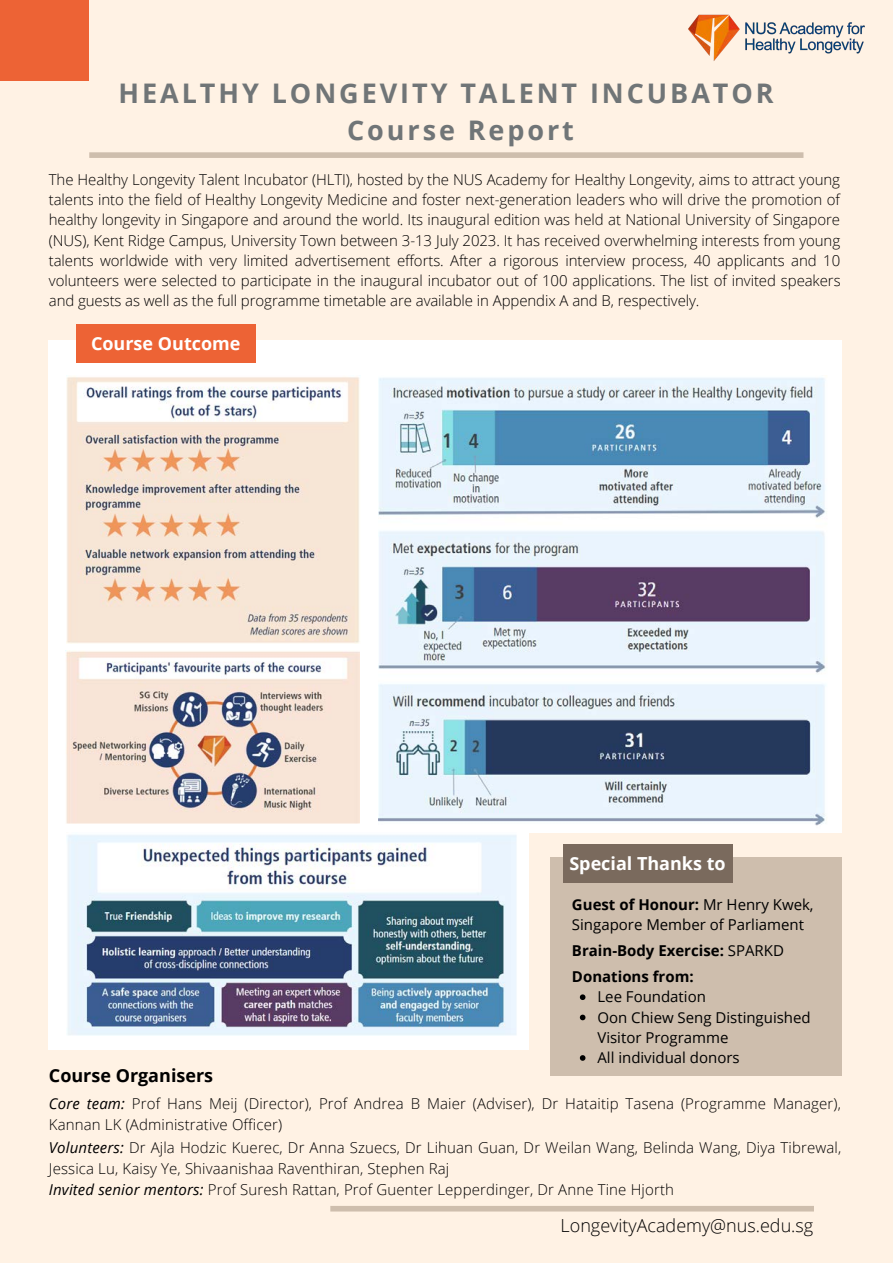
<style>
.page{position:relative;width:893px;height:1264px;background:#fff}
.page>*{position:absolute;margin:0;border:0;box-sizing:border-box;transform-origin:0 0}
.t1{font:700 27px "Open Sans";letter-spacing:.11em;color:#707577}
.t2{font:700 18px "Open Sans";color:#fff}
.t3{font:300 18px "Open Sans";color:#000}
.t4{font:700 18px "Open Sans";color:#000}
.t5{font:300 15px/20.2px "Open Sans";letter-spacing:.01em;color:#000}
.t6{font:15px/20.2px "Open Sans";color:#000}
.t7{font:700 15px "Open Sans";color:#000}
.s1{font-weight:700}
.s2{font-weight:400}
.s3{font-weight:400;font-style:italic}
</style>
<div class="page">
<div style="left:0;top:0;width:892px;height:1262px;background:#fff2e4"></div>
<div style="left:89px;top:152px;width:714px;height:6px;background:#cebead"></div>
<div style="left:49px;top:341px;width:792px;height:708px;background:#fff"></div>
<div style="left:0;top:0;width:89px;height:80px;background:#ed6335"></div>
<div style="left:330px;top:1205px;width:483px;height:6px;background:#cebead"></div>
<img style="left:688px;top:14px;width:177px;height:47px">
<div style="left:76px;top:324px;width:179px;height:38px;background:#ed6335"></div>
<div style="left:529px;top:833px;width:332px;height:244px;background:#fff2e4"></div>
<img style="left:66px;top:376px;width:294px;height:267px">
<img style="left:378px;top:377px;width:448px;height:449px">
<img style="left:66px;top:650px;width:293px;height:174px">
<img style="left:67px;top:834px;width:450px;height:201px">
<div style="left:550px;top:857px;width:291px;height:218px;background:#cebead"></div>
<div style="left:562px;top:844px;width:170px;height:38px;background:#7a6a5d"></div>
<svg style="left:580px;top:994px;width:5px;height:6px"></svg>
<svg style="left:580px;top:1014px;width:5px;height:6px"></svg>
<svg style="left:580px;top:1055px;width:5px;height:5px"></svg>
<p class="t1" style="left:118px;top:75px;width:656px">HEALTHY LONGEVITY TALENT INCUBATOR</p>
<p class="t1" style="left:347px;top:112px;width:228px">Course Report</p>
<p class="t5" style="left:49px;top:169px;width:793px;text-align:justify">The Healthy Longevity Talent Incubator (HLTI), hosted by the NUS Academy for Healthy Longevity, aims to attract young talents into the field of Healthy Longevity Medicine and foster next-generation leaders who will drive the promotion of healthy longevity in Singapore and around the world. Its inaugural edition was held at National University of Singapore (NUS), Kent Ridge Campus, University Town between 3-13 July 2023. It has received overwhelming interests from young talents worldwide with very limited advertisement efforts. After a rigorous interview process, 40 applicants and 10 volunteers were selected to participate in the inaugural incubator out of 100 applications. The list of invited speakers and guests as well as the full programme timetable are available in Appendix A and B, respectively.</p>
<p class="t2" style="left:91px;top:330px;width:151px">Course Outcome</p>
<p class="t2" style="left:569px;top:850px;width:158px">Special Thanks to</p>
<p class="t6" style="left:572px;top:893px;width:243px"><span class="s1">Guest of Honour:</span> Mr Henry Kwek,<br>Singapore Member of Parliament</p>
<p class="t7" style="left:572px;top:939px;width:213px">Brain-Body Exercise: <span class="s2">SPARKD</span></p>
<p class="t6" style="left:597px;top:986px;width:110px">Lee Foundation</p>
<p class="t6" style="left:597px;top:1006px;width:215px">Oon Chiew Seng Distinguished<br>Visitor Programme</p>
<p class="t6" style="left:597px;top:1047px;width:144px">All individual donors</p>
<p class="t7" style="left:572px;top:966px;width:123px">Donations from:</p>
<p class="t4" style="left:49px;top:1062px;width:166px">Course Organisers</p>
<p class="t5" style="left:49px;top:1092px;width:793px;line-height:21px"><span class="s3">Core team:</span> Prof Hans Meij (Director), Prof Andrea B Maier (Adviser), Dr Hataitip Tasena (Programme Manager),<br>Kannan LK (Administrative Officer)</p>
<p class="t5" style="left:49px;top:1136px;width:793px;line-height:21px"><span class="s3">Volunteers:</span> Dr Ajla Hodzic Kuerec, Dr Anna Szuecs, Dr Lihuan Guan, Dr Weilan Wang, Belinda Wang, Diya Tibrewal,<br>Jessica Lu, Kaisy Ye, Shivaanishaa Raventhiran, Stephen Raj</p>
<p class="t5" style="left:49px;top:1178px;width:626px"><span class="s3">Invited senior mentors:</span> Prof Suresh Rattan, Prof Guenter Lepperdinger, Dr Anne Tine Hjorth</p>
<p class="t3" style="left:560px;top:1212px;width:254px">LongevityAcademy@nus.edu.sg</p>
</div>
